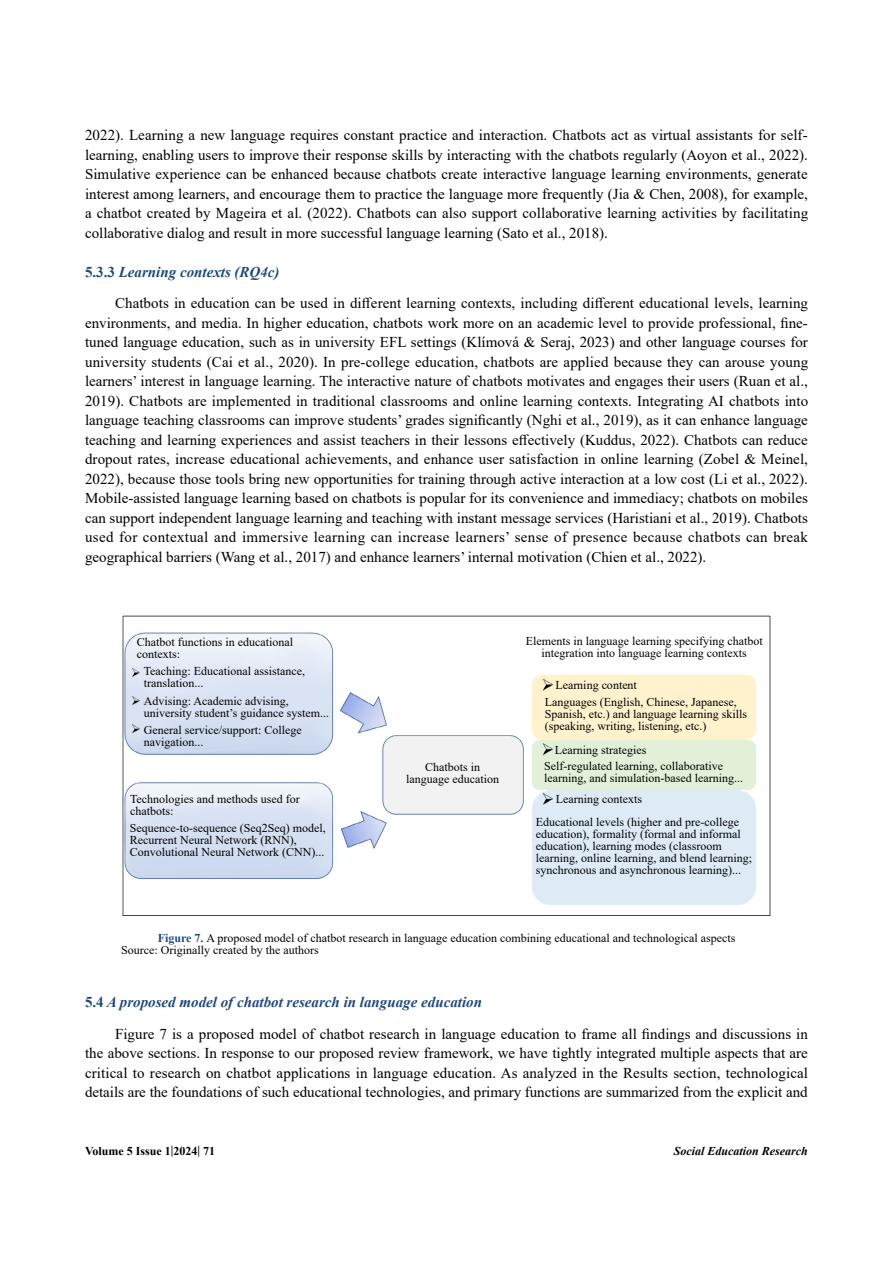
<style>
.page{position:relative;width:893px;height:1263px;background:#fff}
.page>*{position:absolute;margin:0;border:0;box-sizing:border-box;transform-origin:0 0}
.t1{font:15px/19.5px "Times New Roman";letter-spacing:.005em;color:#000;text-align:justify}
.t2{font:12px/12px "Times New Roman";color:#000}
.t3{font:italic 700 12px "Times New Roman";color:#000}
.t4{font:700 12px "Times New Roman";color:#000}
.s1{font-weight:700;color:#1f497d}
.s2{font-weight:700;font-style:italic;color:#1f497d}
</style>
<div class="page">
<img style="left:122px;top:615px;width:649px;height:300px">
<p class="t1" style="left:85px;top:125px;width:725px">2022). Learning a new language requires constant practice and interaction. Chatbots act as virtual assistants for self&shy;learning, enabling users to improve their response skills by interacting with the chatbots regularly (Aoyon et al., 2022).<br>Simulative experience can be enhanced because chatbots create interactive language learning environments, generate interest among learners, and encourage them to practice the language more frequently (Jia &amp; Chen, 2008), for example, a chatbot created by Mageira et al. (2022). Chatbots can also support collaborative learning activities by facilitating collaborative dialog and result in more successful language learning (Sato et al., 2018).</p>
<p class="t1" style="left:115px;top:255px;width:694px;line-height:31.5px;text-indent:-30px"><span class="s1">5.3.3</span> <span class="s2">Learning contexts (RQ4c)<br></span>Chatbots in education can be used in different learning contexts, including different educational levels, learning</p>
<p class="t1" style="left:85px;top:312px;width:725px">environments, and media. In higher education, chatbots work more on an academic level to provide professional, fine&shy;tuned language education, such as in university EFL settings (Klímová &amp; Seraj, 2023) and other language courses for university students (Cai et al., 2020). In pre-college education, chatbots are applied because they can arouse young learners’ interest in language learning. The interactive nature of chatbots motivates and engages their users (Ruan et al., 2019). Chatbots are implemented in traditional classrooms and online learning contexts. Integrating AI chatbots into language teaching classrooms can improve students’ grades significantly (Nghi et al., 2019), as it can enhance language teaching and learning experiences and assist teachers in their lessons effectively (Kuddus, 2022). Chatbots can reduce dropout rates, increase educational achievements, and enhance user satisfaction in online learning (Zobel &amp; Meinel, 2022), because those tools bring new opportunities for training through active interaction at a low cost (Li et al., 2022).<br>Mobile-assisted language learning based on chatbots is popular for its convenience and immediacy; chatbots on mobiles can support independent language learning and teaching with instant message services (Haristiani et al., 2019). Chatbots used for contextual and immersive learning can increase learners’ sense of presence because chatbots can break geographical barriers (Wang et al., 2017) and enhance learners’ internal motivation (Chien et al., 2022).</p>
<p class="t2" style="left:137px;top:635px;width:158px">Chatbot functions in educational contexts:</p>
<p class="t2" style="left:144px;top:665px;width:163px">Teaching: Educational assistance, translation...</p>
<p class="t2" style="left:144px;top:723px;width:159px">General service/support: College navigation...</p>
<p class="t2" style="left:144px;top:695px;width:187px">Advising: Academic advising, university student’s guidance system...</p>
<p class="t2" style="left:130px;top:792px;width:171px">Technologies and methods used for chatbots:</p>
<p class="t2" style="left:130px;top:821px;width:198px">Sequence-to-sequence (Seq2Seq) model,<br>Recurrent Neural Network (RNN),<br>Convolutional Neural Network (CNN)...</p>
<p class="t2" style="left:406px;top:760px;width:94px;text-align:center">Chatbots in language education</p>
<p class="t2" style="left:526px;top:635px;width:238px;text-align:center">Elements in language learning specifying chatbot integration into language learning contexts</p>
<p class="t2" style="left:555px;top:679px;width:83px">Learning content</p>
<p class="t2" style="left:545px;top:696px;width:204px">Languages (English, Chinese, Japanese,<br>Spanish, etc.) and language learning skills (speaking, writing, listening, etc.)</p>
<p class="t2" style="left:544px;top:760px;width:200px">Self-regulated learning, collaborative learning, and simulation-based learning...</p>
<p class="t2" style="left:536px;top:816px;width:218px">Educational levels (higher and pre-college education), formality (formal and informal education), learning modes (classroom learning, online learning, and blend learning; synchronous and asynchronous learning)...</p>
<p class="t2" style="left:555px;top:743px;width:93px">Learning strategies</p>
<p class="t2" style="left:556px;top:793px;width:88px">Learning contexts</p>
<p class="t2" style="left:121px;top:931px;width:616px;text-indent:37px"><span class="s1">Figure 7.</span> A proposed model of chatbot research in language education combining educational and technological aspects<br>Source: Originally created by the authors</p>
<p class="t1" style="left:115px;top:986px;width:694px;line-height:31.5px;text-indent:-30px"><span class="s1">5.4</span> <span class="s2">A proposed model of chatbot research in language education<br></span>Figure 7 is a proposed model of chatbot research in language education to frame all findings and discussions in</p>
<p class="t1" style="left:85px;top:1043px;width:725px">the above sections. In response to our proposed review framework, we have tightly integrated multiple aspects that are critical to research on chatbot applications in language education. As analyzed in the Results section, technological details are the foundations of such educational technologies, and primary functions are summarized from the explicit and</p>
<p class="t4" style="left:85px;top:1142px;width:132px">Volume 5 Issue 1|2024| 71</p>
<p class="t3" style="left:674px;top:1143px;width:136px">Social Education Research</p>
</div>
